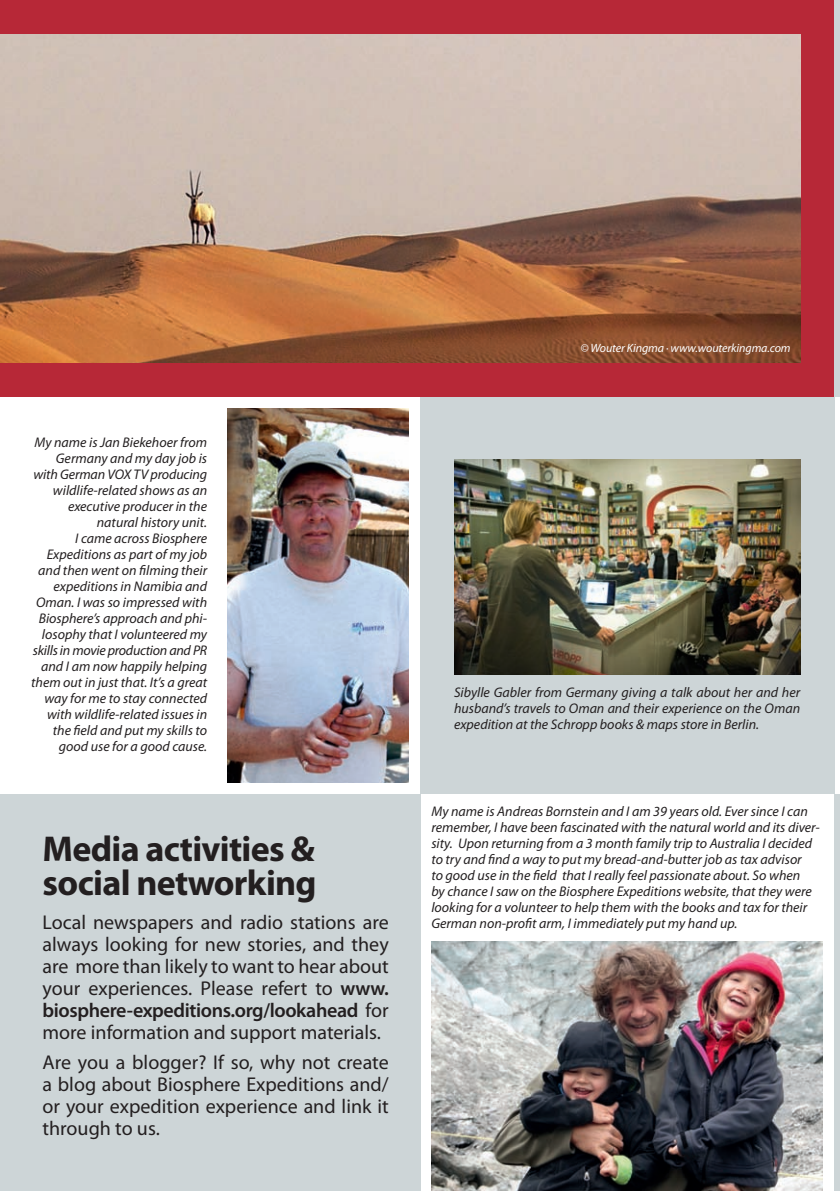
<style>
.page{position:relative;width:840px;height:1191px;background:#fff}
.page>*{position:absolute;margin:0;border:0;box-sizing:border-box;transform-origin:0 0}
.t1{font:700 36px/34px "Myriad Pro";letter-spacing:-.02em;color:#231f20}
.t2{font:20px/22px "Myriad Pro";color:#231f20;text-align:justify}
.t3{font:italic 14px/16px "Myriad Pro";color:#231f20;text-align:right}
.t4{font:italic 12px "Myriad Pro";letter-spacing:-.01em;color:#fff}
.s1{font-weight:600}
</style>
<div class="page">
<div style="left:0;top:0;width:833px;height:397px;background:#b72837"></div>
<div style="left:833px;top:794px;width:6px;height:397px;background:#cdd5d7"></div>
<div style="left:833px;top:0;width:6px;height:397px;background:#cdd5d7"></div>
<div style="left:420px;top:397px;width:413px;height:397px;background:#cdd5d7"></div>
<img style="left:227px;top:408px;width:181px;height:374px">
<img style="left:0;top:34px;width:799px;height:329px">
<div style="left:0;top:794px;width:420px;height:397px;background:#cdd5d7"></div>
<img style="left:431px;top:941px;width:391px;height:250px">
<img style="left:454px;top:459px;width:345px;height:216px">
<p class="t3" style="left:31px;top:434px;width:177px">My name is Jan Biekehoer from<br>Germany and my day job is with German VOX TV producing wildlife-related shows as an executive producer in the natural history unit.<br>I came across Biosphere<br>Expeditions as part of my job and then went on filming their expeditions in Namibia and<br>Oman. I was so impressed with<br>Biosphere’s approach and phi&shy;losophy that I volunteered my skills in movie production and PR and I am now happily helping them out in just that. It’s a great way for me to stay connected with wildlife-related issues in the field and put my skills to good use for a good cause.</p>
<p class="t1" style="left:43px;top:830px;width:275px">Media activities &amp; social networking</p>
<p class="t2" style="left:43px;top:910px;width:347px">Local newspapers and radio stations are always looking for new stories, and they are more than likely to want to hear about your experiences. Please refert to <span class="s1">www. biosphere-expeditions.org/lookahead</span> for more information and support materials.</p>
<p class="t2" style="left:43px;top:1050px;width:347px">Are you a blogger? If so, why not create a blog about Biosphere Expeditions and/ or your expedition experience and link it through to us.</p>
<p class="t4" style="left:580px;top:340px;width:211px">© Wouter Kingma · www.wouterkingma.com</p>
<p class="t3" style="left:454px;top:684px;width:347px;text-align:justify">Sibylle Gabler from Germany giving a talk about her and her husband’s travels to Oman and their experience on the Oman expedition at the Schropp books &amp; maps store in Berlin.</p>
<p class="t3" style="left:431px;top:803px;width:390px;text-align:left">My name is Andreas Bornstein and I am 39 years old. Ever since I can remember, I have been fascinated with the natural world and its diver&shy;sity. Upon returning from a 3 month family trip to Australia I decided to try and find a way to put my bread-and-butter job as tax advisor<br>to good use in the field that I really feel passionate about. So when<br>by chance I saw on the Biosphere Expeditions website, that they were looking for a volunteer to help them with the books and tax for their German non-profit arm, I immediately put my hand up.</p>
</div>
